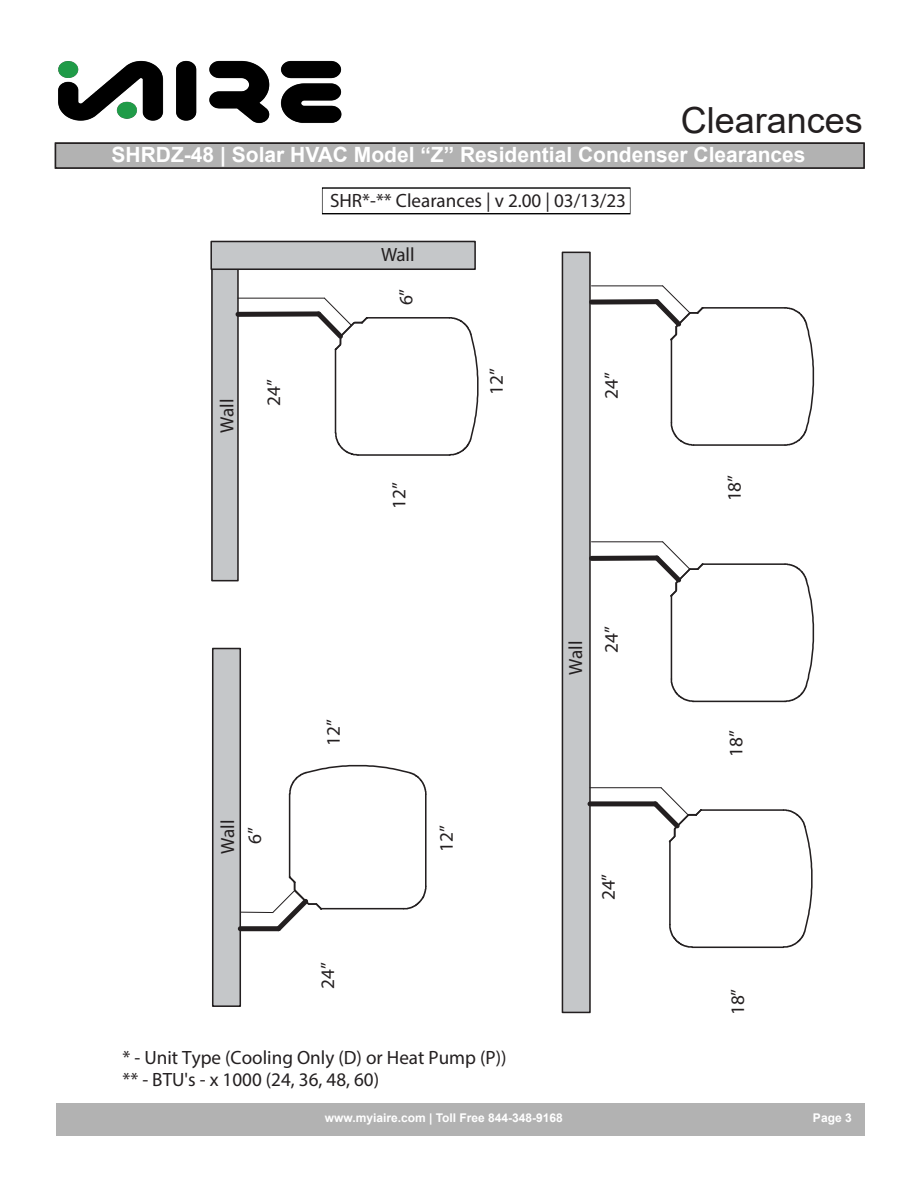
<style>
.page{position:relative;width:918px;height:1188px;background:#fff}
.page>*{position:absolute;margin:0;border:0;box-sizing:border-box;transform-origin:0 0}
.t1{font:36px "Arial";color:#231f20}
.t2{font:700 21px "Arial";color:#fff}
.t3{font:19.2px/22.4px "Myriad Pro";color:#231f20}
.t4{font:700 19.2px "Helvetica";color:#231f20}
.t5{font:700 19.05px/27px "Helvetica";color:#231f20;text-align:center}
.t6{font:700 12px "Arial";color:#fff}
</style>
<div class="page">
<div style="left:56px;top:1103px;width:808px;height:33px;background:#b2b2b2"></div>
<img style="left:58px;top:60px;width:284px;height:64px">
<div style="left:56px;top:143px;width:808px;height:25px;background:#b2b2b2"></div>
<div style="left:55px;top:142px;width:810px;height:27px;border:2px solid #231f20"></div>
<div style="left:322px;top:188px;width:308px;height:26px;border:1px solid #000"></div>
<div style="left:213px;top:649px;width:27px;height:357px;background:#c5c7c9"></div>
<div style="left:212px;top:648px;width:29px;height:359px;border:2px solid #231f20"></div>
<div style="left:562px;top:252px;width:28px;height:760px;background:#c5c7c9"></div>
<div style="left:562px;top:252px;width:29px;height:761px;border:2px solid #231f20"></div>
<div style="left:212px;top:269px;width:26px;height:312px;background:#c5c7c9"></div>
<div style="left:211px;top:268px;width:28px;height:313px;border:2px solid #231f20"></div>
<div style="left:211px;top:241px;width:264px;height:28px;background:#c5c7c9"></div>
<div style="left:210px;top:241px;width:266px;height:29px;border:2px solid #231f20"></div>
<hr style="left:289px;top:794px;width:1px;height:83px;background:#231f20">
<hr style="left:321px;top:908px;width:83px;height:1px;background:#231f20">
<hr style="left:425px;top:794px;width:2px;height:92px;background:#231f20">
<svg style="left:402px;top:885px;width:25px;height:25px"></svg>
<svg style="left:288px;top:764px;width:139px;height:32px"></svg>
<svg style="left:271px;top:875px;width:52px;height:57px"></svg>
<div style="left:240px;top:926px;width:39px;height:5px;background:#231f20"></div>
<hr style="left:241px;top:912px;width:32px;height:1px;background:#231f20">
<hr style="left:590px;top:787px;width:71px;height:1px;background:#231f20">
<div style="left:590px;top:801px;width:65px;height:5px;background:#231f20"></div>
<hr style="left:703px;top:563px;width:82px;height:2px;background:#231f20">
<hr style="left:671px;top:596px;width:1px;height:83px;background:#231f20">
<hr style="left:694px;top:701px;width:91px;height:1px;background:#231f20">
<svg style="left:670px;top:677px;width:25px;height:26px"></svg>
<svg style="left:784px;top:563px;width:31px;height:140px"></svg>
<hr style="left:703px;top:307px;width:82px;height:2px;background:#231f20">
<hr style="left:671px;top:340px;width:1px;height:83px;background:#231f20">
<hr style="left:694px;top:444px;width:91px;height:2px;background:#231f20">
<svg style="left:670px;top:421px;width:25px;height:25px"></svg>
<svg style="left:784px;top:307px;width:31px;height:139px"></svg>
<hr style="left:367px;top:317px;width:82px;height:2px;background:#231f20">
<hr style="left:335px;top:349px;width:1px;height:84px;background:#231f20">
<hr style="left:358px;top:454px;width:91px;height:2px;background:#231f20">
<svg style="left:334px;top:431px;width:26px;height:25px"></svg>
<svg style="left:448px;top:317px;width:31px;height:139px"></svg>
<svg style="left:318px;top:298px;width:51px;height:54px"></svg>
<hr style="left:238px;top:298px;width:86px;height:1px;background:#231f20">
<div style="left:238px;top:311px;width:81px;height:6px;background:#231f20"></div>
<svg style="left:650px;top:541px;width:55px;height:57px"></svg>
<hr style="left:592px;top:542px;width:71px;height:1px;background:#231f20">
<div style="left:592px;top:556px;width:65px;height:5px;background:#231f20"></div>
<svg style="left:650px;top:285px;width:55px;height:57px"></svg>
<hr style="left:592px;top:286px;width:71px;height:1px;background:#231f20">
<div style="left:592px;top:299px;width:65px;height:6px;background:#231f20"></div>
<hr style="left:701px;top:809px;width:83px;height:2px;background:#231f20">
<hr style="left:669px;top:842px;width:2px;height:83px;background:#231f20">
<hr style="left:692px;top:947px;width:92px;height:1px;background:#231f20">
<svg style="left:648px;top:787px;width:55px;height:56px"></svg>
<svg style="left:669px;top:923px;width:25px;height:25px"></svg>
<svg style="left:782px;top:809px;width:31px;height:139px"></svg>
<p class="t1" style="left:681px;top:96px;width:184px">Clearances</p>
<p class="t2" style="left:112px;top:140px;width:695px">SHRDZ-48 | Solar HVAC Model “Z” Residential Condenser Clearances</p>
<p class="t2" style="left:283px;top:140px;width:417px">SHRP-FB4 | Solar HVAC Residential Units</p>
<p class="t3" style="left:330px;top:189px;width:297px">SHR*-** Clearances | v 2.00 | 03/13/23</p>
<p class="t4" style="left:381px;top:242px;width:35px">Wall</p>
<p class="t5" style="left:213px;top:433px;width:35px;rotate:-90deg">Wall</p>
<p class="t5" style="left:260px;top:406px;width:28px;rotate:-90deg">24”</p>
<p class="t5" style="left:392px;top:305px;width:18px;rotate:-90deg">6”</p>
<p class="t5" style="left:385px;top:509px;width:28px;rotate:-90deg">12”</p>
<p class="t5" style="left:483px;top:395px;width:28px;rotate:-90deg">12”</p>
<p class="t5" style="left:214px;top:854px;width:35px;rotate:-90deg">Wall<br>6”</p>
<p class="t5" style="left:320px;top:746px;width:28px;rotate:-90deg">12”</p>
<p class="t5" style="left:314px;top:989px;width:28px;rotate:-90deg">24”</p>
<p class="t5" style="left:433px;top:852px;width:28px;rotate:-90deg">12”</p>
<p class="t3" style="left:122px;top:1046px;width:386px">* - Unit Type (Cooling Only (D) or Heat Pump (P)) ** - BTU's - x 1000 (24, 36, 48, 60)</p>
<p class="t5" style="left:598px;top:399px;width:28px;rotate:-90deg">24”</p>
<p class="t5" style="left:562px;top:675px;width:35px;rotate:-90deg">Wall</p>
<p class="t5" style="left:598px;top:653px;width:28px;rotate:-90deg">24”</p>
<p class="t5" style="left:595px;top:900px;width:28px;rotate:-90deg">24”</p>
<p class="t5" style="left:721px;top:501px;width:28px;rotate:-90deg">18”</p>
<p class="t5" style="left:722px;top:757px;width:28px;rotate:-90deg">18”</p>
<p class="t5" style="left:724px;top:1015px;width:28px;rotate:-90deg">18”</p>
<p class="t6" style="left:325px;top:1109px;width:240px">www.myiaire.com | Toll Free 844-348-9168</p>
<p class="t6" style="left:813px;top:1109px;width:40px">Page 3</p>
</div>
